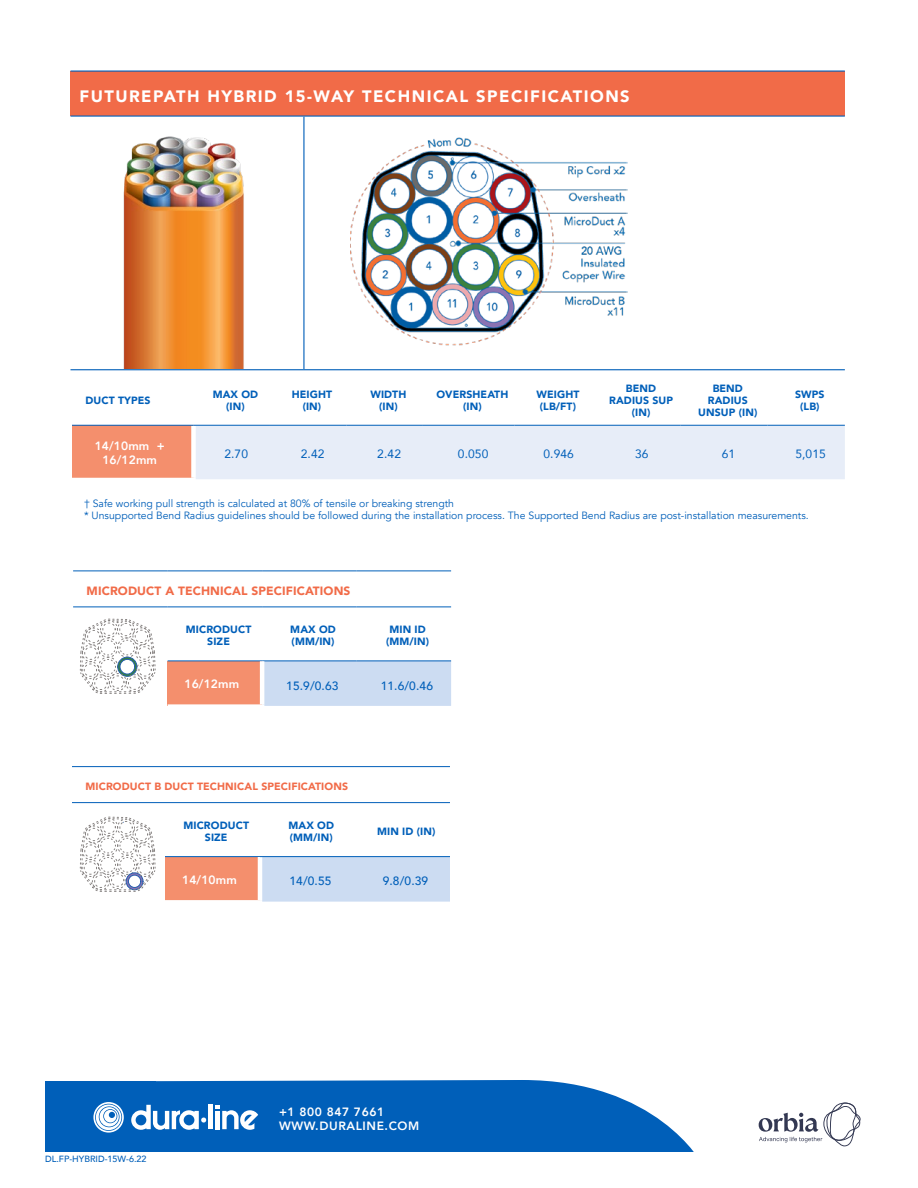
<style>
.page{position:relative;width:918px;height:1188px;background:#fff}
.page>*{position:absolute;margin:0;border:0;box-sizing:border-box;transform-origin:0 0}
.Spec_Table_Title_Ora{font:900 16.5px "Avenir";letter-spacing:.09em;color:#fff}
.Spec_Table_Row_Head{font:800 12px/14.4px "Avenir";letter-spacing:.05em;color:#fff}
.Table_Body{font:500 12px "Avenir";letter-spacing:.01em;color:#005fb9}
.Spec_Table_Column_He{font:900 12px "Avenir";letter-spacing:.01em;color:#f16b48}
.Spec_Table_Body{font:12px "Avenir";letter-spacing:.01em;color:#005fb9}
.Spec_Table_Row_Head-2{font:800 12px/13.5px "Avenir";letter-spacing:.01em;color:#fff;text-align:center}
.Spec_Table_Footer{font:10.5px/12.6px "Avenir";color:#005fb9}
.Spec_Table_Column_He-2{font:900 10.5px/12px "Avenir";letter-spacing:.01em;color:#005fb9;text-align:center}
.Spec_Table_Column_He-3{font:900 10.5px "Avenir";letter-spacing:.01em;color:#f16b48}
.t1{font:500 9px "Avenir";color:#005fb9}
</style>
<div class="page">
<img style="left:123px;top:136px;width:121px;height:233px">
<img style="left:351px;top:137px;width:276px;height:209px">
<div style="left:72px;top:425px;width:122px;height:54px;background:#f48f6d"></div>
<div style="left:196px;top:426px;width:649px;height:53px;background:#e7edf8"></div>
<div style="left:191px;top:426px;width:5px;height:52px;background:#fff"></div>
<hr style="left:72px;top:478px;width:124px;height:3px;background:#fff">
<hr style="left:72px;top:425px;width:122px;height:1px;background:#005fb9">
<hr style="left:194px;top:425px;width:76px;height:1px;background:#005fb9">
<hr style="left:270px;top:425px;width:76px;height:1px;background:#005fb9">
<hr style="left:346px;top:425px;width:77px;height:1px;background:#005fb9">
<hr style="left:423px;top:425px;width:91px;height:1px;background:#005fb9">
<hr style="left:514px;top:425px;width:80px;height:1px;background:#005fb9">
<hr style="left:594px;top:425px;width:87px;height:1px;background:#005fb9">
<hr style="left:681px;top:425px;width:86px;height:1px;background:#005fb9">
<hr style="left:767px;top:425px;width:78px;height:1px;background:#005fb9">
<div style="left:165px;top:857px;width:95px;height:45px;background:#f48f6d"></div>
<div style="left:262px;top:857px;width:188px;height:45px;background:#ccdcf2"></div>
<hr style="left:165px;top:900px;width:97px;height:3px;background:#fff">
<hr style="left:165px;top:856px;width:95px;height:1px;background:#005fb9">
<hr style="left:72px;top:766px;width:93px;height:1px;background:#005fb9">
<hr style="left:165px;top:766px;width:95px;height:1px;background:#005fb9">
<hr style="left:260px;top:766px;width:95px;height:1px;background:#005fb9">
<hr style="left:355px;top:766px;width:95px;height:1px;background:#005fb9">
<hr style="left:72px;top:802px;width:93px;height:1px;background:#005fb9">
<hr style="left:165px;top:802px;width:95px;height:1px;background:#005fb9">
<hr style="left:260px;top:802px;width:95px;height:1px;background:#005fb9">
<hr style="left:355px;top:802px;width:95px;height:1px;background:#005fb9">
<hr style="left:258px;top:857px;width:4px;height:43px;background:#fff">
<hr style="left:260px;top:856px;width:95px;height:1px;background:#005fb9">
<hr style="left:355px;top:856px;width:95px;height:1px;background:#005fb9">
<div style="left:168px;top:661px;width:94px;height:45px;background:#f48f6d"></div>
<div style="left:264px;top:662px;width:187px;height:44px;background:#ccdcf2"></div>
<hr style="left:168px;top:704px;width:96px;height:3px;background:#fff">
<hr style="left:168px;top:661px;width:94px;height:1px;background:#005fb9">
<hr style="left:73px;top:571px;width:95px;height:1px;background:#005fb9">
<hr style="left:168px;top:571px;width:94px;height:1px;background:#005fb9">
<hr style="left:262px;top:571px;width:95px;height:1px;background:#005fb9">
<hr style="left:357px;top:571px;width:94px;height:1px;background:#005fb9">
<hr style="left:168px;top:607px;width:94px;height:1px;background:#005fb9">
<hr style="left:262px;top:607px;width:95px;height:1px;background:#005fb9">
<hr style="left:357px;top:607px;width:94px;height:1px;background:#005fb9">
<hr style="left:73px;top:607px;width:95px;height:1px;background:#005fb9">
<hr style="left:262px;top:661px;width:95px;height:1px;background:#005fb9">
<hr style="left:357px;top:661px;width:94px;height:1px;background:#005fb9">
<hr style="left:260px;top:661px;width:4px;height:43px;background:#fff">
<div style="left:70px;top:71px;width:775px;height:45px;background:#f16b48"></div>
<hr style="left:303px;top:117px;width:1px;height:252px;background:#005fb9">
<hr style="left:70px;top:369px;width:234px;height:1px;background:#005fb9">
<hr style="left:304px;top:369px;width:541px;height:1px;background:#005fb9">
<hr style="left:70px;top:70px;width:234px;height:2px;background:#005fb9">
<hr style="left:304px;top:70px;width:541px;height:2px;background:#005fb9">
<hr style="left:70px;top:116px;width:234px;height:1px;background:#005fb9">
<hr style="left:304px;top:116px;width:541px;height:1px;background:#005fb9">
<svg style="left:80px;top:619px;width:75px;height:75px"></svg>
<svg style="left:80px;top:817px;width:75px;height:75px"></svg>
<svg style="left:90px;top:1080px;width:603px;height:71px;background:#1a6fc0"></svg>
<svg style="left:759px;top:1103px;width:102px;height:43px"></svg>
<svg style="left:45px;top:1082px;width:111px;height:99px;fill:#005fb9"></svg>
<svg style="left:93px;top:1102px;width:31px;height:31px"></svg>
<hr style="left:209px;top:1105px;width:4px;height:24px;background:#fff">
<svg style="left:131px;top:1105px;width:75px;height:25px"></svg>
<svg style="left:215px;top:1105px;width:43px;height:25px"></svg>
<p class="Spec_Table_Title_Ora" style="left:80px;top:82px;width:552px">FUTUREPATH HYBRID 15-WAY TECHNICAL SPECIFICATIONS</p>
<p class="Spec_Table_Column_He-2" style="left:379px;top:400px;width:20px">(IN)</p>
<p class="Spec_Table_Column_He-2" style="left:436px;top:388px;width:73px">OVERSHEATH (IN)</p>
<p class="Spec_Table_Column_He-2" style="left:537px;top:388px;width:44px">WEIGHT (LB/FT)</p>
<p class="Spec_Table_Column_He-2" style="left:609px;top:382px;width:65px">BEND<br>RADIUS SUP (IN)</p>
<p class="Spec_Table_Column_He-2" style="left:698px;top:382px;width:61px">BEND<br>RADIUS<br>UNSUP (IN)</p>
<p class="Spec_Table_Column_He-2" style="left:795px;top:388px;width:31px">SWPS</p>
<p class="Spec_Table_Column_He-2" style="left:86px;top:394px;width:67px">DUCT TYPES</p>
<p class="Spec_Table_Column_He-2" style="left:213px;top:388px;width:47px">MAX OD (IN)</p>
<p class="Spec_Table_Column_He-2" style="left:292px;top:388px;width:42px">HEIGHT (IN)</p>
<p class="Spec_Table_Column_He-2" style="left:370px;top:388px;width:37px">WIDTH</p>
<p class="Spec_Table_Column_He-2" style="left:800px;top:400px;width:21px">(LB)</p>
<p class="Spec_Table_Row_Head-2" style="left:95px;top:439px;width:72px">14/10mm +<br>16/12mm</p>
<p class="Spec_Table_Body" style="left:224px;top:444px;width:25px">2.70</p>
<p class="Spec_Table_Body" style="left:301px;top:444px;width:25px">2.42</p>
<p class="Spec_Table_Body" style="left:377px;top:444px;width:25px">2.42</p>
<p class="Spec_Table_Body" style="left:458px;top:444px;width:32px">0.050</p>
<p class="Spec_Table_Body" style="left:543px;top:444px;width:32px">0.946</p>
<p class="Spec_Table_Body" style="left:635px;top:444px;width:15px">36</p>
<p class="Spec_Table_Body" style="left:722px;top:444px;width:15px">61</p>
<p class="Spec_Table_Body" style="left:795px;top:444px;width:32px">5,015</p>
<p class="Spec_Table_Footer" style="left:84px;top:497px;width:726px">† Safe working pull strength is calculated at 80% of tensile or breaking strength<br>* Unsupported Bend Radius guidelines should be followed during the installation process. The Supported Bend Radius are post-installation measurements.</p>
<p class="Spec_Table_Column_He" style="left:87px;top:580px;width:265px">MICRODUCT A TECHNICAL SPECIFICATIONS</p>
<p class="Spec_Table_Column_He-2" style="left:186px;top:623px;width:67px">MICRODUCT<br>SIZE</p>
<p class="Spec_Table_Column_He-2" style="left:290px;top:623px;width:47px;text-align:left">MAX OD (MM/IN)</p>
<p class="Spec_Table_Column_He-2" style="left:386px;top:623px;width:44px">MIN ID (MM/IN)</p>
<p class="Spec_Table_Row_Head" style="left:185px;top:677px;width:56px">16/12mm</p>
<p class="Table_Body" style="left:286px;top:675px;width:54px">15.9/0.63</p>
<p class="Table_Body" style="left:381px;top:675px;width:54px">11.6/0.46</p>
<p class="Spec_Table_Column_He-3" style="left:86px;top:777px;width:264px">MICRODUCT B DUCT TECHNICAL SPECIFICATIONS</p>
<p class="Spec_Table_Column_He-2" style="left:183px;top:819px;width:67px">MICRODUCT<br>SIZE</p>
<p class="Spec_Table_Column_He-2" style="left:288px;top:819px;width:47px;text-align:left">MAX OD (MM/IN)</p>
<p class="Spec_Table_Column_He-2" style="left:377px;top:825px;width:60px">MIN ID (IN)</p>
<p class="Spec_Table_Row_Head" style="left:182px;top:872px;width:56px">14/10mm</p>
<p class="Table_Body" style="left:289px;top:871px;width:44px">14/0.55</p>
<p class="Table_Body" style="left:383px;top:871px;width:47px">9.8/0.39</p>
<p class="t1" style="left:45px;top:1151px;width:103px">DL.FP-HYBRID-15W-6.22</p>
<p class="Spec_Table_Row_Head" style="left:279px;top:1105px;width:142px">+1 800 847 7661<br>WWW.DURALINE.COM</p>
</div>
